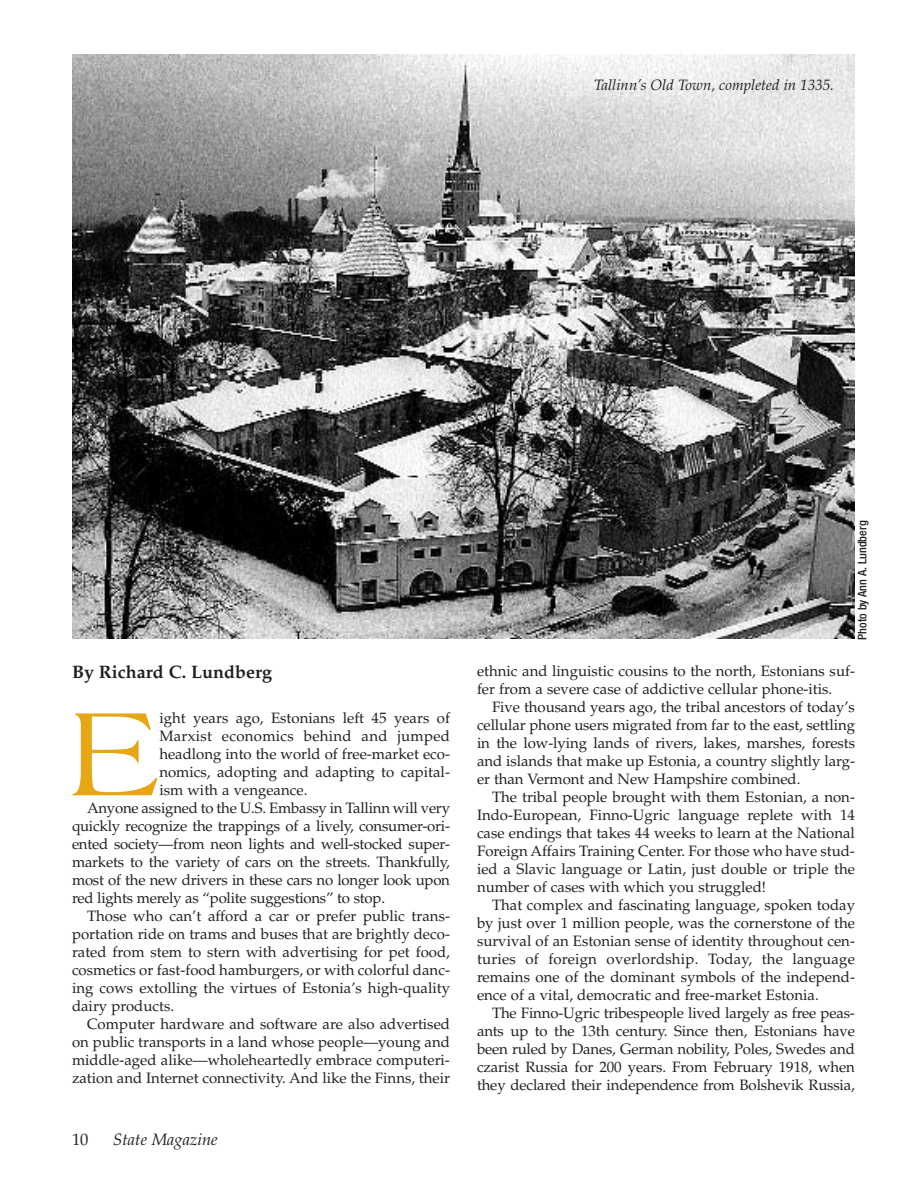
<style>
.page{position:relative;width:918px;height:1188px;background:#fff}
.page>*{position:absolute;margin:0;border:0;box-sizing:border-box;transform-origin:0 0}
.t1{font:127.95px "Americana";color:#e7a614}
.t2{font:700 18px "Palatino";color:#231f20}
.t3{font:italic 16.5px "Palatino";color:#231f20}
.t4{font:16.5px "Palatino";color:#231f20}
.t5{font:15px/18px "Palatino";color:#231f20;text-align:justify}
.t6{font:italic 15px "Palatino";color:#231f20}
.t7{font:15px "Palatino";letter-spacing:.02em;color:#231f20}
.t8{font:500 condensed 12px "Helvetica Neue";color:#231f20}
</style>
<div class="page">
<img style="left:72px;top:54px;width:783px;height:585px">
<p class="t6" style="left:594px;top:79px;width:242px">Tallinn’s Old Town, completed in 1335.</p>
<p class="t2" style="left:72px;top:665px;width:202px">By Richard C. Lundberg</p>
<h1 class="t1" style="left:69px;top:703px;width:92px">E</h1>
<p class="t5" style="left:159px;top:711px;width:292px">ight years ago, Estonians left 45 years of</p>
<p class="t7" style="left:159px;top:730px;width:292px">Marxist economics behind and jumped</p>
<p class="t5" style="left:159px;top:747px;width:292px">headlong into the world of free-market eco-</p>
<p class="t5" style="left:159px;top:765px;width:292px">nomics, adopting and adapting to capital-</p>
<p class="t5" style="left:159px;top:783px;width:150px">ism with a vengeance.</p>
<p class="t5" style="left:87px;top:801px;width:365px">Anyone assigned to the U.S. Embassy in Tallinn will very</p>
<p class="t5" style="left:72px;top:819px;width:380px">quickly recognize the trappings of a lively, consumer-ori-</p>
<p class="t5" style="left:72px;top:837px;width:380px">ented society—from neon lights and well-stocked super-</p>
<p class="t5" style="left:72px;top:855px;width:380px">markets to the variety of cars on the streets. Thankfully,</p>
<p class="t5" style="left:72px;top:873px;width:380px">most of the new drivers in these cars no longer look upon</p>
<p class="t5" style="left:72px;top:891px;width:315px">red lights merely as “polite suggestions” to stop.</p>
<p class="t5" style="left:87px;top:909px;width:365px">Those who can’t afford a car or prefer public trans-</p>
<p class="t5" style="left:72px;top:927px;width:380px">portation ride on trams and buses that are brightly deco-</p>
<p class="t5" style="left:72px;top:945px;width:380px">rated from stem to stern with advertising for pet food,</p>
<p class="t5" style="left:72px;top:963px;width:380px">cosmetics or fast-food hamburgers, or with colorful danc-</p>
<p class="t5" style="left:72px;top:981px;width:380px">ing cows extolling the virtues of Estonia’s high-quality</p>
<p class="t5" style="left:72px;top:999px;width:104px">dairy products.</p>
<p class="t5" style="left:87px;top:1017px;width:365px">Computer hardware and software are also advertised</p>
<p class="t5" style="left:72px;top:1035px;width:380px">on public transports in a land whose people—young and</p>
<p class="t5" style="left:72px;top:1053px;width:379px">middle-aged alike—wholeheartedly embrace computeri-</p>
<p class="t5" style="left:72px;top:1071px;width:380px">zation and Internet connectivity. And like the Finns, their</p>
<p class="t4" style="left:72px;top:1133px;width:18px">10</p>
<p class="t3" style="left:113px;top:1133px;width:106px">State Magazine</p>
<p class="t8" style="left:858px;top:640px;width:121px;rotate:-90deg">Photo by Ann A. Lundberg</p>
<p class="t5" style="left:477px;top:664px;width:380px">ethnic and linguistic cousins to the north, Estonians suf&shy;fer from a severe case of addictive cellular phone-itis.</p>
<p class="t5" style="left:477px;top:700px;width:380px;text-indent:15px">Five thousand years ago, the tribal ancestors of today’s cellular phone users migrated from far to the east, settling in the low-lying lands of rivers, lakes, marshes, forests and islands that make up Estonia, a country slightly larg&shy;er than Vermont and New Hampshire combined.</p>
<p class="t5" style="left:477px;top:790px;width:380px;text-indent:15px">The tribal people brought with them Estonian, a non-Indo-European, Finno-Ugric language replete with 14 case endings that takes 44 weeks to learn at the National Foreign Affairs Training Center. For those who have stud&shy;ied a Slavic language or Latin, just double or triple the number of cases with which you struggled!</p>
<p class="t5" style="left:477px;top:898px;width:380px;text-indent:15px">That complex and fascinating language, spoken today by just over 1 million people, was the cornerstone of the survival of an Estonian sense of identity throughout cen&shy;turies of foreign overlordship. Today, the language remains one of the dominant symbols of the independ&shy;ence of a vital, democratic and free-market Estonia.</p>
<p class="t5" style="left:477px;top:1006px;width:380px;text-indent:15px">The Finno-Ugric tribespeople lived largely as free peas&shy;ants up to the 13th century. Since then, Estonians have been ruled by Danes, German nobility, Poles, Swedes and czarist Russia for 200 years. From February 1918, when they declared their independence from Bolshevik Russia,</p>
</div>
